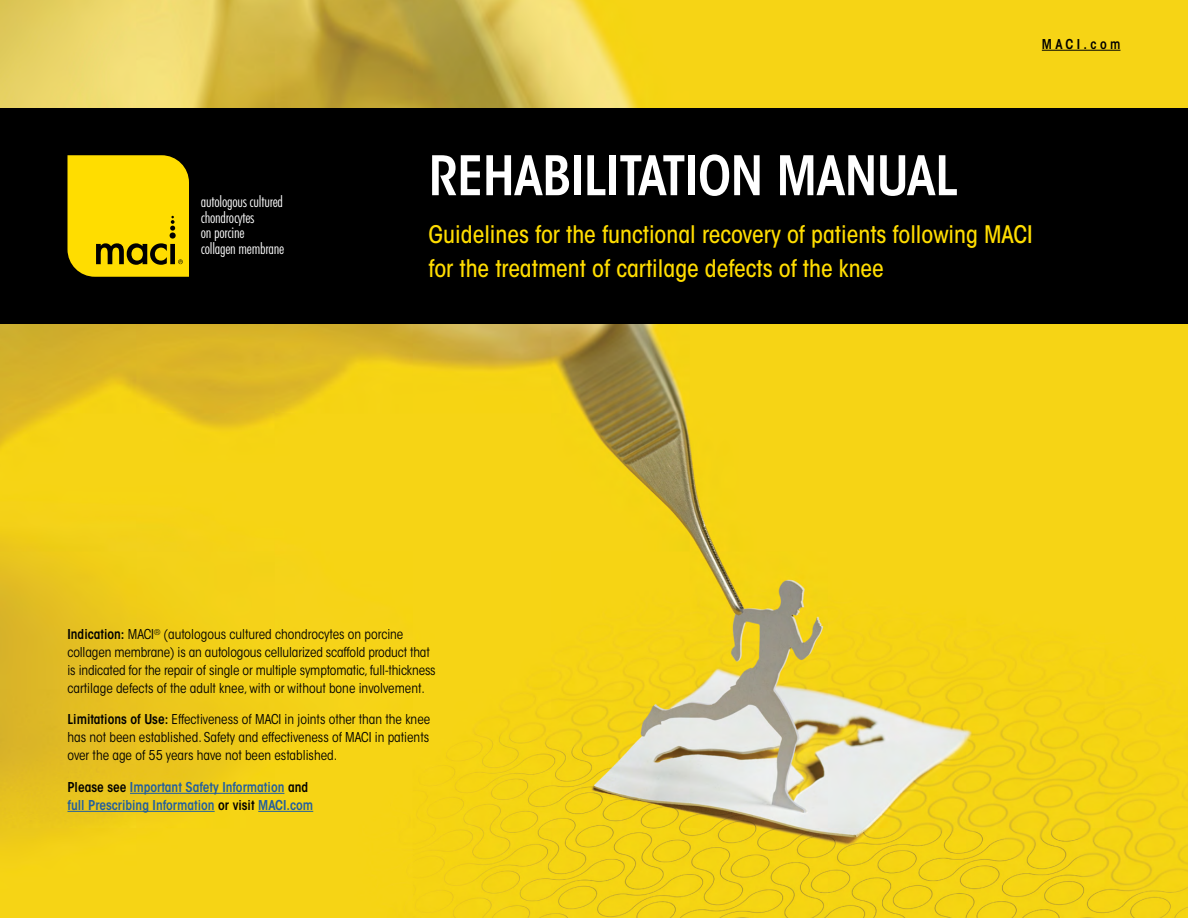
<style>
.page{position:relative;width:1188px;height:918px;background:#fff}
.page>*{position:absolute;margin:0;border:0;box-sizing:border-box;transform-origin:0 0}
.t1{font:600 condensed 54px "ITC Avant Garde Std";letter-spacing:-.01em;color:#fff}
.t2{font:500 condensed 24px/34px "ITC Avant Garde Std";color:#fd0}
.t3{font:300 condensed 15.75px/15.8px "Futura BT";letter-spacing:-.015em;color:#fff}
.t4{font:condensed 13.5px/18px "ITC Avant Garde Std";letter-spacing:-.01em;color:#000}
.t5{font:600 condensed 13.5px/18px "ITC Avant Garde Std";color:#215e9e}
.t6{font:600 condensed 13.5px "ITC Avant Garde Std";letter-spacing:.25em;color:#000}
.s1{font-weight:600}
.s2{color:#000}
</style>
<div class="page">
<img style="left:0;top:0;width:1188px;height:918px">
<div style="left:0;top:108px;width:1188px;height:216px;background:#000"></div>
<hr style="left:130px;top:793px;width:154px;height:1px;background:#215e9e">
<hr style="left:68px;top:811px;width:147px;height:1px;background:#215e9e">
<hr style="left:258px;top:811px;width:55px;height:1px;background:#215e9e">
<svg style="left:68px;top:155px;width:121px;height:122px;background:#e8c900"></svg>
<hr style="left:1042px;top:50px;width:78px;height:1px;background:#000">
<p class="t3" style="left:201px;top:193px;width:85px">autologous cultured chondrocytes<br>on porcine<br>collagen membrane</p>
<p class="t6" style="left:1042px;top:36px;width:80px">MACI.com</p>
<h1 class="t1" style="left:429px;top:142px;width:531px">REHABILITATION MANUAL</h1>
<h2 class="t2" style="left:429px;top:217px;width:605px">Guidelines for the functional recovery of patients following MACI for the treatment of cartilage defects of the knee</h2>
<p class="t4" style="left:68px;top:625px;width:370px"><span class="s1">Indication:</span> MACI<sup>®</sup> (autologous cultured chondrocytes on porcine collagen membrane) is an autologous cellularized scaffold product that is indicated for the repair of single or multiple symptomatic, full-thickness cartilage defects of the adult knee, with or without bone involvement.</p>
<p class="t4" style="left:68px;top:711px;width:364px;text-align:justify"><span class="s1">Limitations of Use:</span> Effectiveness of MACI in joints other than the knee has not been established. Safety and effectiveness of MACI in patients over the age of 55 years have not been established.</p>
<p class="t5" style="left:68px;top:778px;width:247px"><span class="s2">Please see</span> Important Safety Information <span class="s2">and </span>full Prescribing Information <span class="s2">or visit</span> MACI.com</p>
</div>
